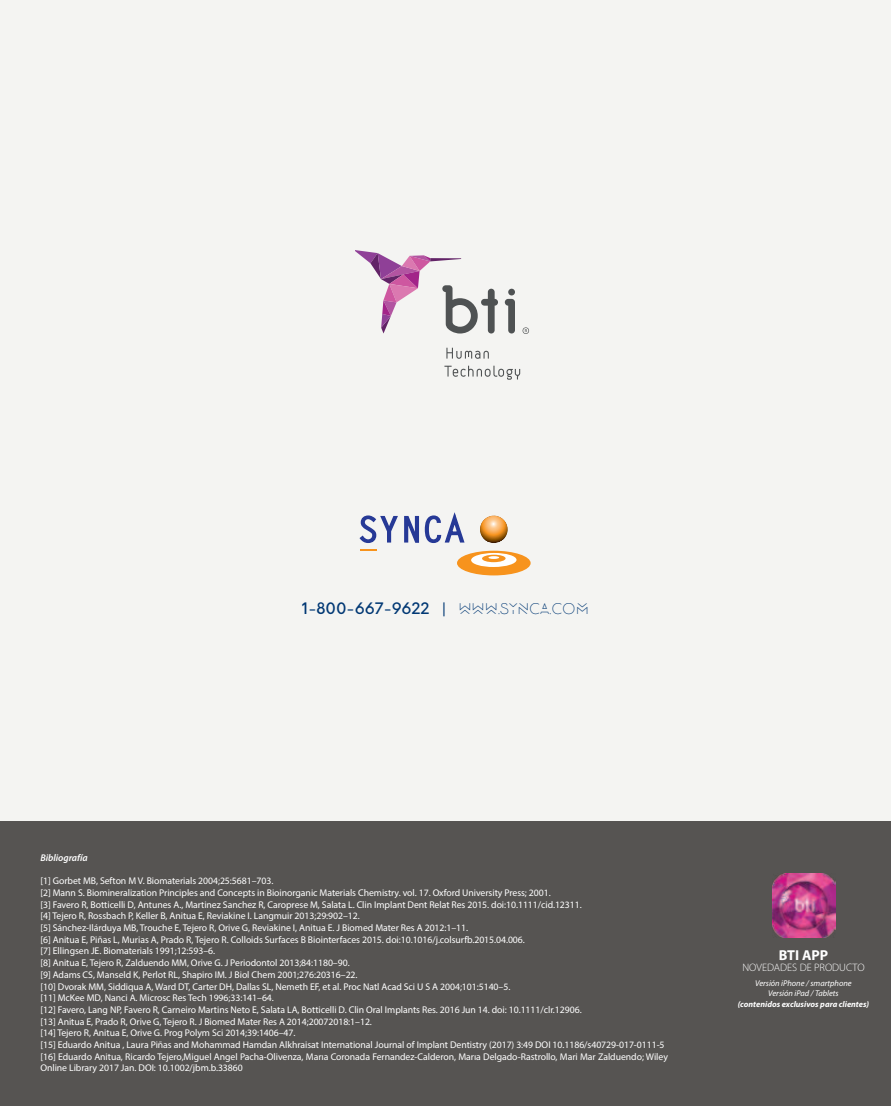
<style>
.page{position:relative;width:891px;height:1107px;background:#fff}
.page>*{position:absolute;margin:0;border:0;box-sizing:border-box;transform-origin:0 0}
.t1{font:500 15.45px "Orkney";color:#013874}
.t2{font:700 14.4px "Myriad Pro";color:#fff}
.t3{font:300 10.8px "Myriad Pro";color:#fff}
.t4{font:9.75px/11.7px "Myriad Pro";letter-spacing:-.005em;color:#fff}
.t5{font:italic 600 9.75px "Myriad Pro";letter-spacing:-.005em;color:#fff}
.t6{font:italic 8.4px/10.1px "Myriad Pro";color:#fff;text-align:center}
.t7{font:italic 700 8.4px "Myriad Pro";color:#fff}
.s1{font-family:"Lombok";font-weight:400}
</style>
<div class="page">
<div style="left:0;top:0;width:891px;height:1106px;background:#f4f4f2"></div>
<div style="left:0;top:822px;width:891px;height:284px;background:#565452"></div>
<img style="left:772px;top:874px;width:64px;height:64px">
<svg style="left:505px;top:299px;width:10px;height:35px"></svg>
<div style="left:508px;top:289px;width:7px;height:6px;background:#4f5253;border-radius:50%"></div>
<svg style="left:356px;top:250px;width:142px;height:84px"></svg>
<svg style="left:523px;top:327px;width:6px;height:7px"></svg>
<svg style="left:446px;top:348px;width:43px;height:11px"></svg>
<svg style="left:444px;top:366px;width:76px;height:14px"></svg>
<div style="left:457px;top:551px;width:74px;height:24px;background:#f7931d;border-radius:50%"></div>
<svg style="left:471px;top:553px;width:46px;height:14px"></svg>
<div style="left:482px;top:555px;width:24px;height:7px;background:#f7931d;border-radius:50%"></div>
<svg style="left:480px;top:515px;width:28px;height:28px"></svg>
<svg style="left:488px;top:556px;width:11px;height:3px"></svg>
<svg style="left:360px;top:512px;width:105px;height:38px"></svg>
<h1 class="t1" style="left:302px;top:602px;width:289px">1-800-667-9622 | <span class="s1">WWW.SYNCA.COM</span></h1>
<p class="t5" style="left:40px;top:854px;width:49px">Bibliografía</p>
<p class="t4" style="left:40px;top:876px;width:629px">[1] Gorbet MB, Sefton M V. Biomaterials 2004;25:5681–703.<br>[2] Mann S. Biomineralization Principles and Concepts in Bioinorganic Materials Chemistry. vol. 17. Oxford University Press; 2001.<br>[3] Favero R, Botticelli D, Antunes A., Martinez Sanchez R, Caroprese M, Salata L. Clin Implant Dent Relat Res 2015. doi:10.1111/cid.12311.<br>[4] Tejero R, Rossbach P, Keller B, Anitua E, Reviakine I. Langmuir 2013;29:902–12.<br>[5] Sánchez-Ilárduya MB, Trouche E, Tejero R, Orive G, Reviakine I, Anitua E. J Biomed Mater Res A 2012:1–11.<br>[6] Anitua E, Piñas L, Murias A, Prado R, Tejero R. Colloids Surfaces B Biointerfaces 2015. doi:10.1016/j.colsurfb.2015.04.006.<br>[7] Ellingsen JE. Biomaterials 1991;12:593–6.<br>[8] Anitua E, Tejero R, Zalduendo MM, Orive G. J Periodontol 2013;84:1180–90.<br>[9] Adams CS, Manseld K, Perlot RL, Shapiro IM. J Biol Chem 2001;276:20316–22.<br>[10] Dvorak MM, Siddiqua A, Ward DT, Carter DH, Dallas SL, Nemeth EF, et al. Proc Natl Acad Sci U S A 2004;101:5140–5.<br>[11] McKee MD, Nanci A. Microsc Res Tech 1996;33:141–64.<br>[12] Favero, Lang NP, Favero R, Carneiro Martins Neto E, Salata LA, Botticelli D. Clin Oral Implants Res. 2016 Jun 14. doi: 10.1111/clr.12906.<br>[13] Anitua E, Prado R, Orive G, Tejero R. J Biomed Mater Res A 2014;20072018:1–12.<br>[14] Tejero R, Anitua E, Orive G. Prog Polym Sci 2014;39:1406–47.<br>[15] Eduardo Anitua , Laura Piñas and Mohammad Hamdan Alkhraisat International Journal of Implant Dentistry (2017) 3:49 DOI 10.1186/s40729-017-0111-5 [16] Eduardo Anitua, Ricardo Tejero,Miguel Angel Pacha-Olivenza, Marıa Coronada Fernandez-Calderon, Marıa Delgado-Rastrollo, Mari Mar Zalduendo; Wiley Online Library 2017 Jan. DOI: 10.1002/jbm.b.33860</p>
<h2 class="t2" style="left:779px;top:950px;width:51px">BTI APP</h2>
<p class="t3" style="left:742px;top:963px;width:124px">NOVEDADES DE PRODUCTO</p>
<p class="t6" style="left:755px;top:979px;width:98px">Versión iPhone /smartphone<br>Versión iPad /Tablets</p>
<p class="t7" style="left:738px;top:1001px;width:133px">(contenidos exclusivos para clientes)</p>
</div>
